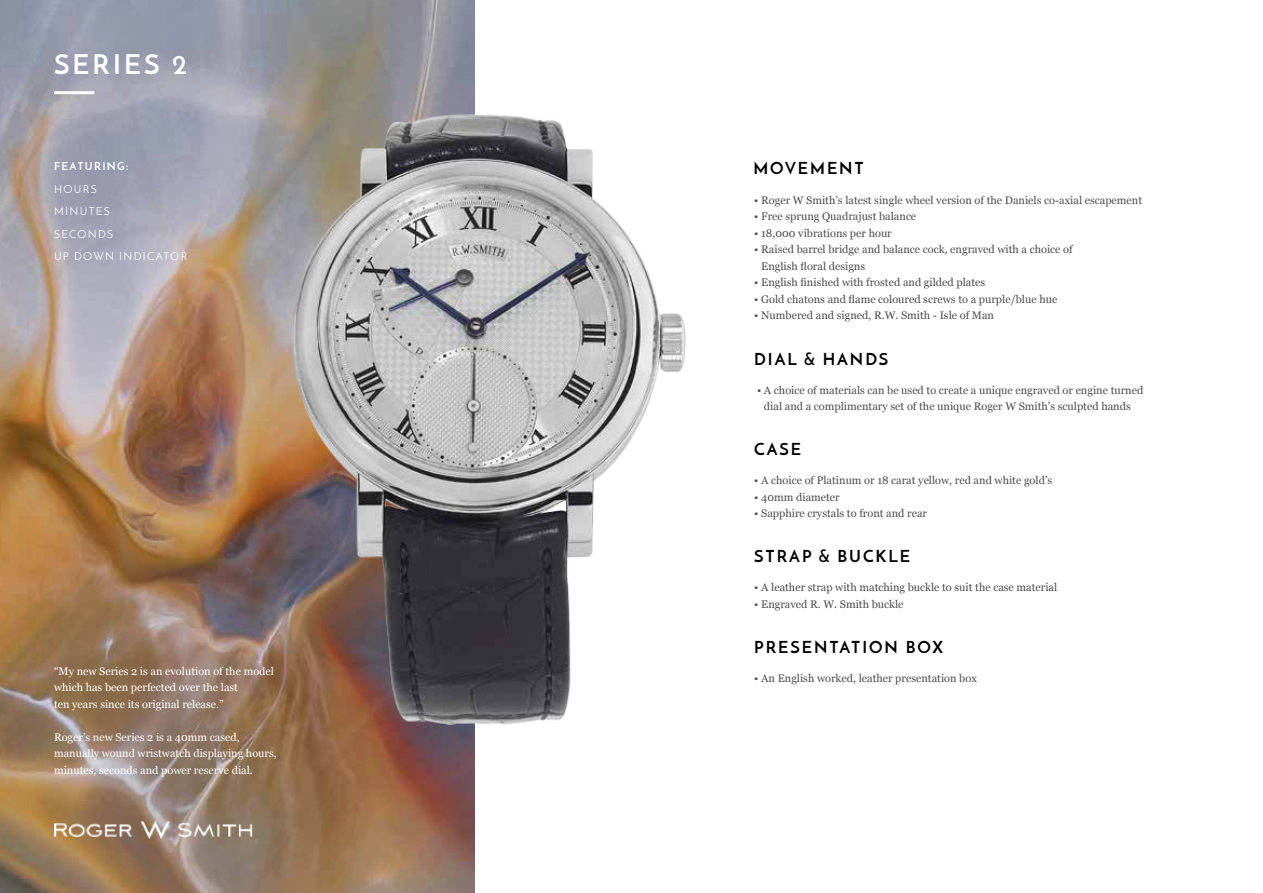
<style>
.page{position:relative;width:1263px;height:893px;background:#fff}
.page>*{position:absolute;margin:0;border:0;box-sizing:border-box;transform-origin:0 0}
.t1{font:700 27px "Josefin Sans";letter-spacing:.12em;color:#fff}
.t2{font:700 16.5px "Josefin Sans";letter-spacing:.12em;color:#000}
.t3{font:10.95px/16.5px "Georgia";color:#4d4d4e}
.t4{font:10.95px/16.5px "Georgia";color:#fff}
.t5{font:10.95px/22.5px "Josefin Sans";letter-spacing:.12em;color:#fff}
.t6{font:700 10.95px "Josefin Sans";letter-spacing:.12em;color:#fff}
</style>
<div class="page">
<img style="left:0;top:0;width:474px;height:893px">
<img style="left:54px;top:821px;width:197px;height:18px">
<hr style="left:54px;top:91px;width:40px;height:3px;background:#fff">
<img style="left:236px;top:42px;width:450px;height:727px">
<h1 class="t1" style="left:54px;top:54px;width:135px">SERIES 2</h1>
<p class="t6" style="left:54px;top:162px;width:76px">FEATURING:</p>
<p class="t5" style="left:54px;top:179px;width:135px">HOURS<br>MINUTES<br>SECONDS<br>UP DOWN INDICATOR</p>
<p class="t4" style="left:54px;top:662px;width:221px">“My new Series 2 is an evolution of the model which has been perfected over the last<br>ten years since its original release.”</p>
<p class="t4" style="left:54px;top:728px;width:224px">Roger’s new Series 2 is a 40mm cased, manually wound wristwatch displaying hours, minutes, seconds and power reserve dial.</p>
<h2 class="t2" style="left:753px;top:162px;width:112px">MOVEMENT</h2>
<p class="t3" style="left:754px;top:192px;width:389px">• Roger W Smith’s latest single wheel version of the Daniels co-axial escapement</p>
<p class="t3" style="left:754px;top:208px;width:164px">• Free sprung Quadrajust balance</p>
<p class="t3" style="left:754px;top:225px;width:139px">• 18,000 vibrations per hour</p>
<p class="t3" style="left:761px;top:241px;width:313px;text-indent:-7px">• Raised barrel bridge and balance cock, engraved with a choice of<br>English floral designs</p>
<p class="t3" style="left:754px;top:274px;width:232px">• English finished with frosted and gilded plates</p>
<p class="t3" style="left:754px;top:291px;width:305px">• Gold chatons and flame coloured screws to a purple/blue hue</p>
<p class="t3" style="left:754px;top:307px;width:241px">• Numbered and signed, R.W. Smith - Isle of Man</p>
<h2 class="t2" style="left:754px;top:352px;width:136px">DIAL &amp; HANDS</h2>
<p class="t3" style="left:757px;top:382px;width:388px;text-align:center">• A choice of materials can be used to create a unique engraved or engine turned dial and a complimentary set of the unique Roger W Smith’s sculpted hands</p>
<h2 class="t2" style="left:754px;top:443px;width:48px">CASE</h2>
<p class="t3" style="left:754px;top:472px;width:299px">• A choice of Platinum or 18 carat yellow, red and white gold’s</p>
<p class="t3" style="left:754px;top:489px;width:87px">• 40mm diameter</p>
<p class="t3" style="left:754px;top:505px;width:174px">• Sapphire crystals to front and rear</p>
<h2 class="t2" style="left:754px;top:550px;width:157px">STRAP &amp; BUCKLE</h2>
<p class="t3" style="left:754px;top:579px;width:305px">• A leather strap with matching buckle to suit the case material</p>
<p class="t3" style="left:754px;top:596px;width:151px">• Engraved R. W. Smith buckle</p>
<h2 class="t2" style="left:754px;top:640px;width:190px">PRESENTATION BOX</h2>
<p class="t3" style="left:754px;top:670px;width:224px">• An English worked, leather presentation box</p>
</div>
